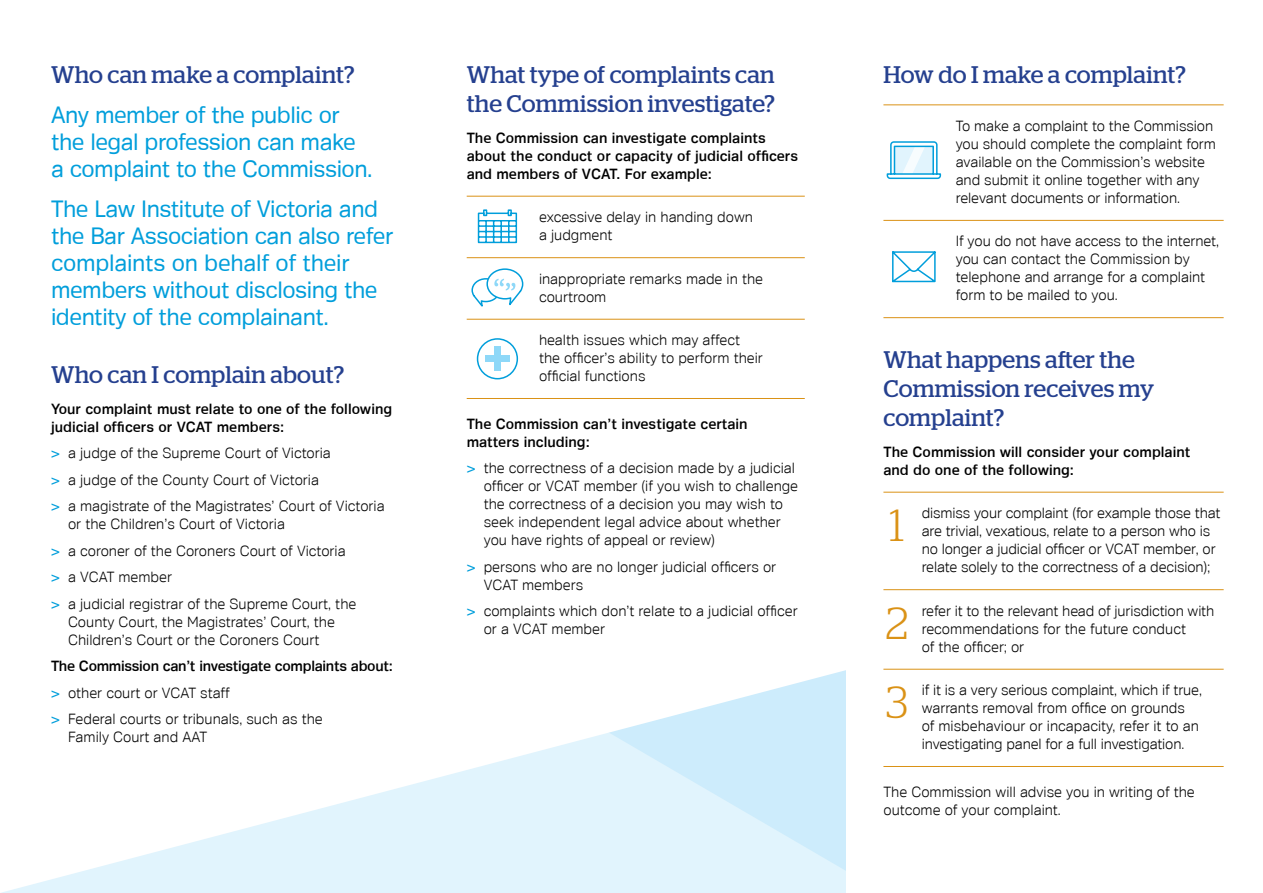
<style>
.page{position:relative;width:1263px;height:893px;background:#fff}
.page>*{position:absolute;margin:0;border:0;box-sizing:border-box;transform-origin:0 0}
.t1{font:300 45px "Stag";color:#da9216}
.t2{font:24px/27px "Crique Grotesk";letter-spacing:-.02em;color:#009edb}
.t3{font:24px/28.8px "Stag";letter-spacing:.005em;color:#25408f}
.Text_-_Ruled__2{font:300 15px/18px "Crique Grotesk";color:#000}
.Text_-_Ruled_last{font:300 15px/18px "Crique Grotesk";color:#000}
.Text{font:500 15px/18px "Crique Grotesk";color:#000}
.Text_-_ruled{font:300 15px/18px "Crique Grotesk";letter-spacing:-.005em;color:#000}
.Text-2{font:300 15px/18px "Crique Grotesk";color:#000}
.Text-3{font:500 15px "Crique Grotesk";letter-spacing:-.02em;color:#000}
.s1{font-family:"Univers CE";font-weight:500;color:#009edb}
</style>
<div class="page">
<svg style="left:1px;top:341px;width:845px;height:552px"></svg>
<hr style="left:883px;top:492px;width:341px;height:1px;background:#da9216">
<hr style="left:883px;top:589px;width:341px;height:1px;background:#da9216">
<hr style="left:883px;top:669px;width:341px;height:1px;background:#da9216">
<hr style="left:883px;top:766px;width:341px;height:1px;background:#da9216">
<hr style="left:883px;top:104px;width:341px;height:1px;background:#da9216">
<hr style="left:883px;top:220px;width:341px;height:1px;background:#da9216">
<hr style="left:883px;top:317px;width:341px;height:1px;background:#da9216">
<svg style="left:892px;top:251px;width:44px;height:32px"></svg>
<svg style="left:886px;top:141px;width:56px;height:39px"></svg>
<hr style="left:467px;top:196px;width:338px;height:1px;background:#da9216">
<hr style="left:467px;top:257px;width:338px;height:1px;background:#da9216">
<hr style="left:467px;top:319px;width:338px;height:1px;background:#da9216">
<hr style="left:467px;top:398px;width:338px;height:1px;background:#da9216">
<svg style="left:477px;top:209px;width:41px;height:35px"></svg>
<div style="left:477px;top:339px;width:40px;height:40px;background:#fff;border-radius:20px"></div>
<div style="left:477px;top:338px;width:41px;height:41px;border:2px solid #009edb;border-radius:20px"></div>
<div style="left:494px;top:346px;width:7px;height:25px;background:#8ed8f8"></div>
<div style="left:485px;top:355px;width:25px;height:7px;background:#8ed8f8"></div>
<svg style="left:471px;top:268px;width:53px;height:39px"></svg>
<h1 class="t3" style="left:51px;top:60px;width:305px">Who can make a complaint?</h1>
<h2 class="t2" style="left:51px;top:101px;width:323px">Any member of the public or the legal profession can make a complaint to the Commission.</h2>
<h2 class="t2" style="left:51px;top:195px;width:344px">The Law Institute of Victoria and the Bar Association can also refer complaints on behalf of their members without disclosing the identity of the complainant.</h2>
<h1 class="t3" style="left:51px;top:360px;width:295px">Who can I complain about?</h1>
<p class="Text" style="left:51px;top:400px;width:343px">Your complaint must relate to one of the following judicial officers or VCAT members:</p>
<p class="Text_-_Ruled__2" style="left:51px;top:444px;width:281px"><span class="s1">&gt;</span> a judge of the Supreme Court of Victoria</p>
<p class="Text_-_Ruled__2" style="left:51px;top:471px;width:269px"><span class="s1">&gt;</span> a judge of the County Court of Victoria</p>
<p class="Text_-_Ruled__2" style="left:68px;top:497px;width:318px;text-indent:-17px"><span class="s1">&gt;</span> a magistrate of the Magistrates’ Court of Victoria or the Children’s Court of Victoria</p>
<p class="Text_-_Ruled__2" style="left:51px;top:542px;width:296px"><span class="s1">&gt;</span> a coroner of the Coroners Court of Victoria</p>
<p class="Text_-_Ruled__2" style="left:51px;top:568px;width:123px"><span class="s1">&gt;</span> a VCAT member</p>
<p class="Text_-_Ruled__2" style="left:68px;top:595px;width:290px;text-indent:-17px"><span class="s1">&gt;</span> a judicial registrar of the Supreme Court, the<br>County Court, the Magistrates’ Court, the<br>Children’s Court or the Coroners Court</p>
<p class="Text-3" style="left:51px;top:658px;width:343px">The Commission can’t investigate complaints about:</p>
<p class="Text_-_Ruled__2" style="left:51px;top:684px;width:180px"><span class="s1">&gt;</span> other court or VCAT staff</p>
<p class="Text_-_Ruled__2" style="left:68px;top:710px;width:256px;text-indent:-17px"><span class="s1">&gt;</span> Federal courts or tribunals, such as the<br>Family Court and AAT</p>
<h1 class="t3" style="left:467px;top:60px;width:310px">What type of complaints can the Commission investigate?</h1>
<p class="Text" style="left:467px;top:128px;width:333px">The Commission can investigate complaints about the conduct or capacity of judicial officers and members of VCAT. For example:</p>
<p class="Text_-_ruled" style="left:539px;top:208px;width:216px">excessive delay in handing down a judgment</p>
<p class="Text_-_ruled" style="left:539px;top:269px;width:226px">inappropriate remarks made in the courtroom</p>
<p class="Text_-_Ruled_last" style="left:539px;top:331px;width:225px">health issues which may affect the officer’s ability to perform their official functions</p>
<p class="Text" style="left:467px;top:415px;width:282px">The Commission can’t investigate certain matters including:</p>
<p class="Text_-_Ruled__2" style="left:484px;top:459px;width:316px;text-indent:-17px"><span class="s1">&gt;</span> the correctness of a decision made by a judicial officer or VCAT member (if you wish to challenge the correctness of a decision you may wish to seek independent legal advice about whether you have rights of appeal or review)</p>
<p class="Text_-_Ruled__2" style="left:484px;top:558px;width:294px;text-indent:-17px"><span class="s1">&gt;</span> persons who are no longer judicial officers or<br>VCAT members</p>
<p class="Text_-_Ruled__2" style="left:484px;top:602px;width:315px;text-indent:-17px"><span class="s1">&gt;</span> complaints which don’t relate to a judicial officer or a VCAT member</p>
<h1 class="t3" style="left:883px;top:60px;width:304px">How do I make a complaint?</h1>
<p class="Text_-_ruled" style="left:956px;top:117px;width:262px">To make a complaint to the Commission you should complete the complaint form available on the Commission’s website and submit it online together with any relevant documents or information.</p>
<p class="Text_-_Ruled_last" style="left:956px;top:232px;width:265px">If you do not have access to the internet, you can contact the Commission by telephone and arrange for a complaint form to be mailed to you.</p>
<h1 class="t3" style="left:883px;top:345px;width:272px">What happens after the<br>Commission receives my complaint?</h1>
<p class="Text" style="left:883px;top:442px;width:308px">The Commission will consider your complaint and do one of the following:</p>
<p class="Text_-_Ruled__2" style="left:922px;top:504px;width:300px">dismiss your complaint (for example those that are trivial, vexatious, relate to a person who is no longer a judicial officer or VCAT member, or relate solely to the correctness of a decision);</p>
<p class="Text_-_Ruled__2" style="left:922px;top:601px;width:294px">refer it to the relevant head of jurisdiction with recommendations for the future conduct<br>of the officer; or</p>
<p class="Text_-_Ruled_last" style="left:922px;top:681px;width:282px">if it is a very serious complaint, which if true, warrants removal from office on grounds<br>of misbehaviour or incapacity, refer it to an investigating panel for a full investigation.</p>
<p class="Text-2" style="left:883px;top:783px;width:313px">The Commission will advise you in writing of the outcome of your complaint.</p>
<p class="t1" style="left:889px;top:500px;width:16px">1</p>
<p class="t1" style="left:885px;top:598px;width:24px">2</p>
<p class="t1" style="left:886px;top:677px;width:24px">3</p>
</div>
